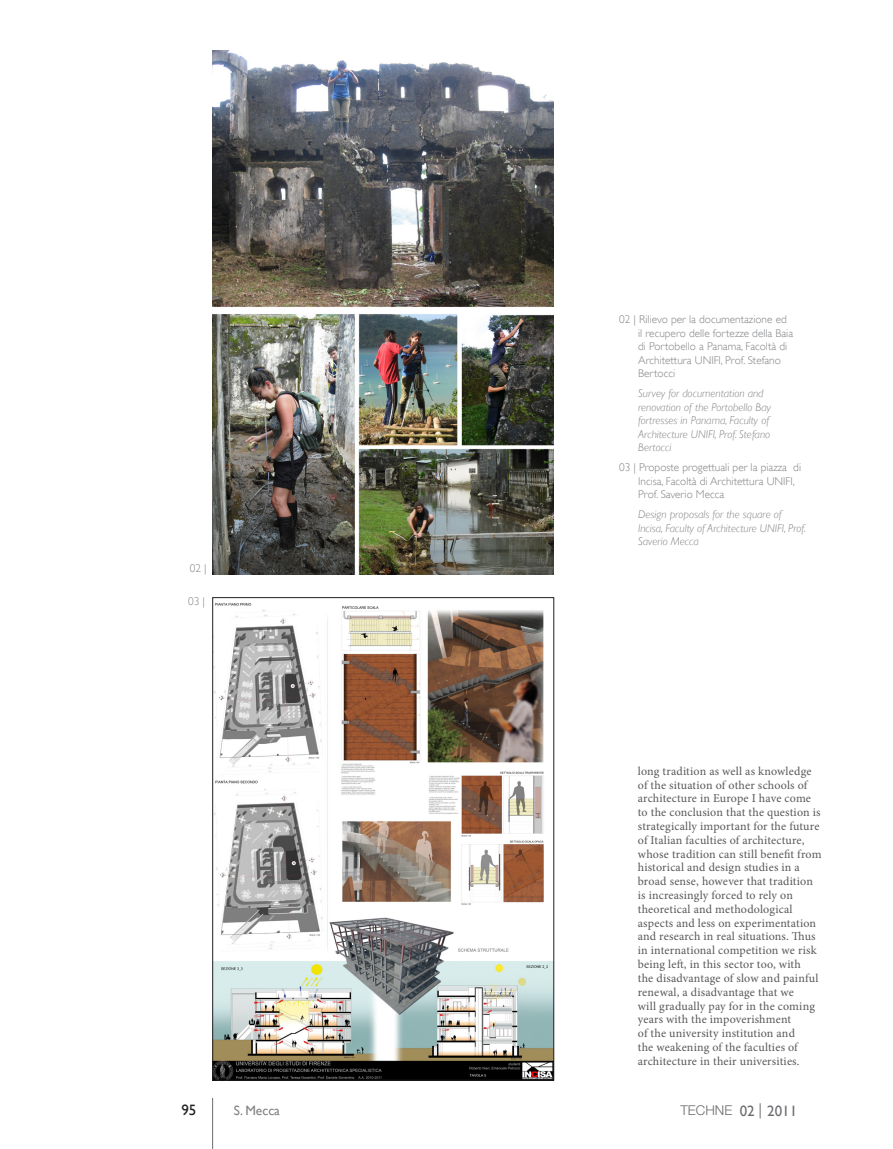
<style>
.page{position:relative;width:893px;height:1149px;background:#fff}
.page>*{position:absolute;margin:0;border:0;box-sizing:border-box;transform-origin:0 0}
.t1{font:15px "Gill Sans";color:#231f20}
.t2{font:300 13.5px "Helvetica Neue";color:#6c6d70}
.Normale__Web{font:13.5px "Gill Sans";color:#808285}
.Normale{font:12px/13.8px "Minion Pro";letter-spacing:.015em;color:#57585a}
.Normale__Web-2{font:300 11.25px/13.5px "Gill Sans";color:#808285}
.Normale__Web-3{font:italic 300 11.25px/13.5px "Gill Sans";color:#808285}
.s1{font-family:"Gill Sans";font-weight:400;font-size:15px}
</style>
<div class="page">
<hr style="left:212px;top:1097px;width:1px;height:51px;background:#6c6d70">
<svg style="left:760px;top:1103px;width:1px;height:15px"></svg>
<img style="left:213px;top:51px;width:341px;height:523px">
<img style="left:215px;top:603px;width:337px;height:474px">
<p class="Normale__Web-2" style="left:190px;top:561px;width:18px">02 |</p>
<p class="Normale__Web-2" style="left:188px;top:594px;width:18px">03 |</p>
<p class="Normale__Web-2" style="left:638px;top:313px;width:157px;text-indent:-19px">02 | Rilievo per la documentazione ed il recupero delle fortezze della Baia di Portobello a Panama, Facoltà di<br>Architettura UNIFI, Prof. Stefano<br>Bertocci</p>
<p class="Normale__Web-3" style="left:638px;top:387px;width:134px">Survey for documentation and renovation of the Portobello Bay fortresses in Panama, Faculty of<br>Architecture UNIFI, Prof. Stefano<br>Bertocci</p>
<p class="Normale__Web-2" style="left:638px;top:460px;width:164px;text-indent:-19px">03 | Proposte progettuali per la piazza di<br>Incisa, Facoltà di Architettura UNIFI,<br>Prof. Saverio Mecca</p>
<p class="Normale__Web-3" style="left:638px;top:507px;width:169px">Design proposals for the square of<br>Incisa, Faculty of Architecture UNIFI, Prof.<br>Saverio Mecca</p>
<p class="Normale" style="left:638px;top:763px;width:185px">long tradition as well as knowledge of the situation of other schools of architecture in Europe I have come to the conclusion that the question is strategically important for the future of Italian faculties of architecture, whose tradition can still benefit from historical and design studies in a broad sense, however that tradition is increasingly forced to rely on theoretical and methodological aspects and less on experimentation and research in real situations. Thus in international competition we risk being left, in this sector too, with<br>the disadvantage of slow and painful renewal, a disadvantage that we<br>will gradually pay for in the coming years with the impoverishment<br>of the university institution and<br>the weakening of the faculties of architecture in their universities.</p>
<p class="t1" style="left:181px;top:1100px;width:16px">95</p>
<p class="t2" style="left:680px;top:1101px;width:118px">TECHNE <span class="s1">02 2011</span></p>
<p class="Normale__Web" style="left:234px;top:1102px;width:48px">S. Mecca</p>
</div>
